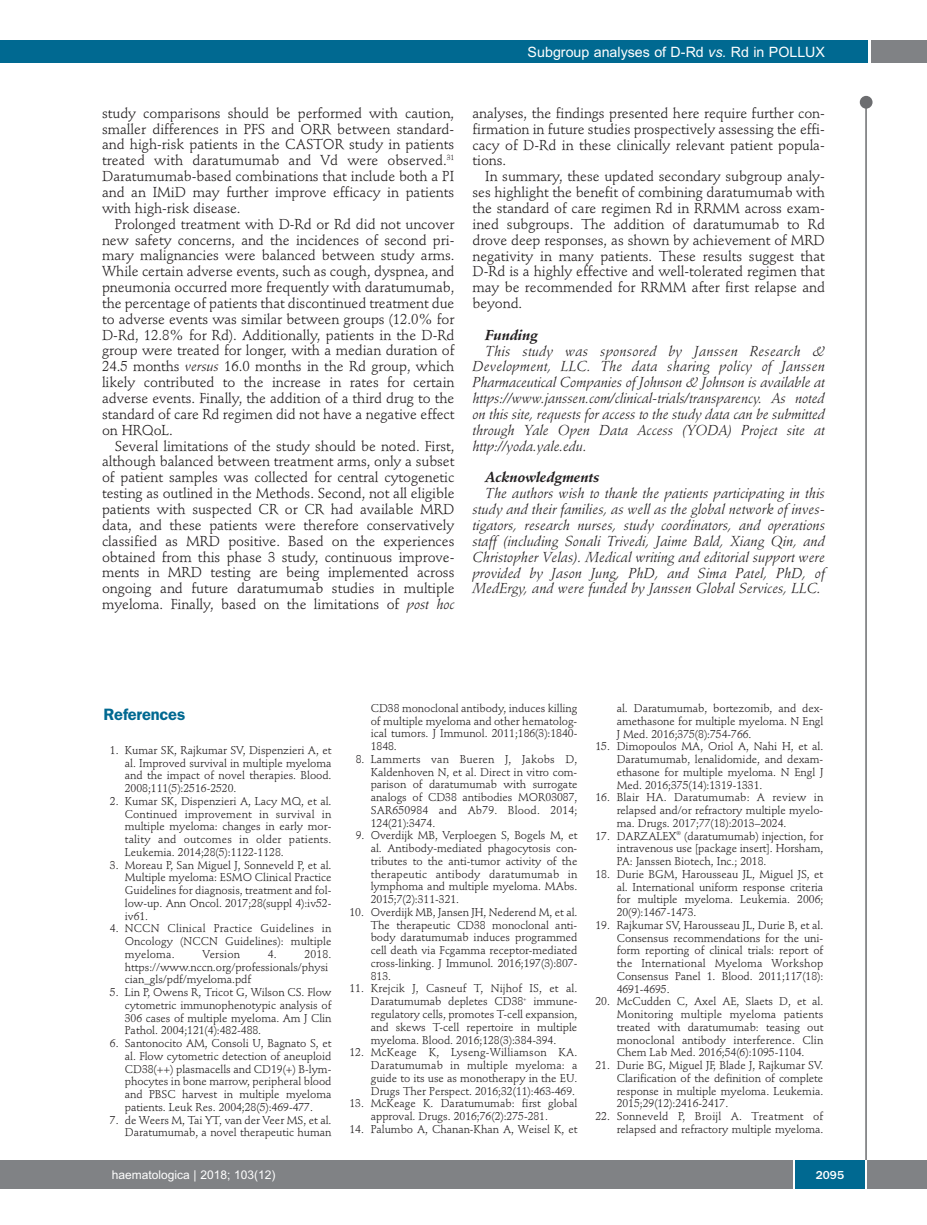
<style>
.page{position:relative;width:927px;height:1225px;background:#fff}
.page>*{position:absolute;margin:0;border:0;box-sizing:border-box;transform-origin:0 0}
.t1{font:600 16.5px "Franklin Gothic";letter-spacing:-.01em;color:#006991}
.t2{font:14.25px/15.9px "Stempel Schneidler";letter-spacing:-.005em;color:#231f20;text-align:justify}
.t3{font:italic 14.25px/15.9px "Stempel Schneidler";color:#231f20;text-align:justify}
.t4{font:14.25px "Arial";color:#fff}
.t5{font:italic 700 14.25px "Stempel Schneidler";letter-spacing:-.005em;color:#231f20}
.t6{font:12px "Arial";color:#fff}
.t7{font:500 12px "Franklin Gothic";color:#fff}
.t8{font:11.25px/12.8px "Stempel Schneidler";letter-spacing:-.005em;color:#231f20;text-align:justify}
.t9{font:11.25px "Stempel Schneidler";letter-spacing:.015em;color:#231f20}
.s1{font-style:italic}
</style>
<div class="page">
<div style="left:860px;top:96px;width:12px;height:13px;background:#6c6d70;border-radius:50%"></div>
<hr style="left:865px;top:98px;width:2px;height:1062px;background:#6c6d70">
<div style="left:871px;top:40px;width:56px;height:22px;background:#808285"></div>
<div style="left:18px;top:40px;width:849px;height:22px;background:#006991"></div>
<div style="left:17px;top:1160px;width:910px;height:28px;background:#808285"></div>
<div style="left:795px;top:1160px;width:70px;height:28px;background:#006991"></div>
<hr style="left:793px;top:1160px;width:2px;height:28px;background:#fff">
<hr style="left:865px;top:1160px;width:2px;height:28px;background:#fff">
<div style="left:0;top:40px;width:19px;height:22px;background:#006991"></div>
<div style="left:0;top:1160px;width:18px;height:28px;background:#808285"></div>
<p class="t4" style="left:528px;top:44px;width:299px">Subgroup analyses of D-Rd <span class="s1">vs.</span> Rd in POLLUX</p>
<p class="t2" style="left:102px;top:106px;width:354px">study comparisons should be performed with caution, smaller differences in PFS and ORR between standard&shy;and high-risk patients in the CASTOR study in patients treated with daratumumab and Vd were observed.<sup>31<br></sup>Daratumumab-based combinations that include both a PI and an IMiD may further improve efficacy in patients with high-risk disease.</p>
<p class="t2" style="left:102px;top:217px;width:354px;text-indent:13px">Prolonged treatment with D-Rd or Rd did not uncover new safety concerns, and the incidences of second pri&shy;mary malignancies were balanced between study arms.<br>While certain adverse events, such as cough, dyspnea, and pneumonia occurred more frequently with daratumumab, the percentage of patients that discontinued treatment due to adverse events was similar between groups (12.0% for D-Rd, 12.8% for Rd). Additionally, patients in the D-Rd group were treated for longer, with a median duration of 24.5 months <span class="s1">versus</span> 16.0 months in the Rd group, which likely contributed to the increase in rates for certain adverse events. Finally, the addition of a third drug to the standard of care Rd regimen did not have a negative effect on HRQoL.</p>
<p class="t2" style="left:102px;top:439px;width:354px;text-indent:13px">Several limitations of the study should be noted. First, although balanced between treatment arms, only a subset of patient samples was collected for central cytogenetic testing as outlined in the Methods. Second, not all eligible patients with suspected CR or CR had available MRD data, and these patients were therefore conservatively classified as MRD positive. Based on the experiences obtained from this phase 3 study, continuous improve&shy;ments in MRD testing are being implemented across ongoing and future daratumumab studies in multiple myeloma. Finally, based on the limitations of <span class="s1">post hoc</span></p>
<p class="t2" style="left:472px;top:106px;width:354px">analyses, the findings presented here require further con&shy;firmation in future studies prospectively assessing the effi&shy;cacy of D-Rd in these clinically relevant patient popula&shy;tions.</p>
<p class="t2" style="left:472px;top:170px;width:354px;text-indent:13px">In summary, these updated secondary subgroup analy&shy;ses highlight the benefit of combining daratumumab with the standard of care regimen Rd in RRMM across exam&shy;ined subgroups. The addition of daratumumab to Rd drove deep responses, as shown by achievement of MRD negativity in many patients. These results suggest that D-Rd is a highly effective and well-tolerated regimen that may be recommended for RRMM after first relapse and beyond.</p>
<p class="t5" style="left:485px;top:329px;width:54px">Funding</p>
<p class="t3" style="left:472px;top:344px;width:354px;text-indent:13px">This study was sponsored by Janssen Research &amp; Development, LLC. The data sharing policy of Janssen Pharmaceutical Companies of Johnson &amp; Johnson is available at https://www.janssen.com/clinical-trials/transparency. As noted on this site, requests for access to the study data can be submitted through Yale Open Data Access (YODA) Project site at http://yoda.yale.edu.</p>
<p class="t5" style="left:485px;top:471px;width:116px">Acknowledgments</p>
<p class="t3" style="left:472px;top:487px;width:354px;text-indent:13px">The authors wish to thank the patients participating in this study and their families, as well as the global network of inves&shy;tigators, research nurses, study coordinators, and operations staff (including Sonali Trivedi, Jaime Bald, Xiang Qin, and Christopher Velas). Medical writing and editorial support were provided by Jason Jung, PhD, and Sima Patel, PhD, of MedErgy, and were funded by Janssen Global Services, LLC.</p>
<h1 class="t1" style="left:104px;top:708px;width:83px">References</h1>
<p class="t8" style="left:125px;top:745px;width:208px;text-indent:-15px">1. Kumar SK, Rajkumar SV, Dispenzieri A, et al. Improved survival in multiple myeloma and the impact of novel therapies. Blood.<br>2008;111(5):2516-2520.</p>
<p class="t8" style="left:125px;top:796px;width:208px;text-indent:-15px">2. Kumar SK, Dispenzieri A, Lacy MQ, et al.<br>Continued improvement in survival in multiple myeloma: changes in early mor&shy;tality and outcomes in older patients.<br>Leukemia. 2014;28(5):1122-1128.</p>
<p class="t8" style="left:125px;top:859px;width:208px;text-indent:-15px">3. Moreau P, San Miguel J, Sonneveld P, et al.<br>Multiple myeloma: ESMO Clinical Practice Guidelines for diagnosis, treatment and fol&shy;low-up. Ann Oncol. 2017;28(suppl 4):iv52- iv61.</p>
<p class="t8" style="left:125px;top:923px;width:208px;text-indent:-15px">4. NCCN Clinical Practice Guidelines in Oncology (NCCN Guidelines): multiple myeloma.</p>
<p class="t8" style="left:125px;top:948px;width:208px;text-align:left;text-indent:180px">2018. https://www.nccn.org/professionals/physi cian_gls/pdf/myeloma.pdf</p>
<p class="t8" style="left:125px;top:987px;width:208px;text-indent:-15px">5. Lin P, Owens R, Tricot G, Wilson CS. Flow cytometric immunophenotypic analysis of 306 cases of multiple myeloma. Am J Clin Pathol. 2004;121(4):482-488.</p>
<p class="t8" style="left:125px;top:1038px;width:208px;text-indent:-15px">6. Santonocito AM, Consoli U, Bagnato S, et al. Flow cytometric detection of aneuploid CD38(++) plasmacells and CD19(+) B-lym&shy;phocytes in bone marrow, peripheral blood and PBSC harvest in multiple myeloma patients. Leuk Res. 2004;28(5):469-477.</p>
<p class="t8" style="left:110px;top:1114px;width:223px;text-align:right">7. de Weers M, Tai YT, van der Veer MS, et al.<br>Daratumumab, a novel therapeutic human</p>
<p class="t9" style="left:202px;top:949px;width:39px">Version</p>
<p class="t8" style="left:268px;top:948px;width:10px">4.</p>
<p class="t8" style="left:371px;top:703px;width:208px">CD38 monoclonal antibody, induces killing of multiple myeloma and other hematolog&shy;ical tumors. J Immunol. 2011;186(3):1840- 1848.</p>
<p class="t8" style="left:371px;top:754px;width:208px;text-indent:-15px">8. Lammerts van Bueren J, Jakobs D, Kaldenhoven N, et al. Direct in vitro com&shy;parison of daratumumab with surrogate analogs of CD38 antibodies MOR03087, SAR650984 and Ab79. Blood. 2014; 124(21):3474.</p>
<p class="t8" style="left:371px;top:830px;width:208px;text-indent:-15px">9. Overdijk MB, Verploegen S, Bogels M, et al. Antibody-mediated phagocytosis con&shy;tributes to the anti-tumor activity of the therapeutic antibody daratumumab in lymphoma and multiple myeloma. MAbs.<br>2015;7(2):311-321.</p>
<p class="t8" style="left:371px;top:907px;width:208px;text-indent:-21px">10. Overdijk MB, Jansen JH, Nederend M, et al.<br>The therapeutic CD38 monoclonal anti&shy;body daratumumab induces programmed cell death via Fcgamma receptor-mediated cross-linking. J Immunol. 2016;197(3):807- 813.</p>
<p class="t8" style="left:371px;top:983px;width:208px;text-indent:-21px">11. Krejcik J, Casneuf T, Nijhof IS, et al.<br>Daratumumab depletes CD38<sup>+</sup> immune&shy;regulatory cells, promotes T-cell expansion, and skews T-cell repertoire in multiple myeloma. Blood. 2016;128(3):384-394.</p>
<p class="t8" style="left:371px;top:1047px;width:208px;text-indent:-21px">12. McKeage K, Lyseng-Williamson KA.<br>Daratumumab in multiple myeloma: a guide to its use as monotherapy in the EU.<br>Drugs Ther Perspect. 2016;32(11):463-469.</p>
<p class="t8" style="left:371px;top:1098px;width:208px;text-indent:-21px">13. McKeage K. Daratumumab: first global approval. Drugs. 2016;76(2):275-281.</p>
<p class="t8" style="left:349px;top:1123px;width:229px">14. Palumbo A, Chanan-Khan A, Weisel K, et</p>
<p class="t8" style="left:617px;top:703px;width:208px">al. Daratumumab, bortezomib, and dex&shy;amethasone for multiple myeloma. N Engl J Med. 2016;375(8):754-766.</p>
<p class="t8" style="left:617px;top:741px;width:208px;text-indent:-21px">15. Dimopoulos MA, Oriol A, Nahi H, et al.<br>Daratumumab, lenalidomide, and dexam&shy;ethasone for multiple myeloma. N Engl J Med. 2016;375(14):1319-1331.</p>
<p class="t8" style="left:617px;top:792px;width:208px;text-indent:-21px">16. Blair HA. Daratumumab: A review in relapsed and/or refractory multiple myelo&shy;ma. Drugs. 2017;77(18):2013–2024.</p>
<p class="t8" style="left:617px;top:830px;width:208px;text-indent:-21px">17. DARZALEX<sup>®</sup> (daratumumab) injection, for intravenous use [package insert]. Horsham, PA: Janssen Biotech, Inc.; 2018.</p>
<p class="t8" style="left:617px;top:868px;width:208px;text-indent:-21px">18. Durie BGM, Harousseau JL, Miguel JS, et al. International uniform response criteria for multiple myeloma. Leukemia. 2006; 20(9):1467-1473.</p>
<p class="t8" style="left:617px;top:919px;width:208px;text-indent:-21px">19. Rajkumar SV, Harousseau JL, Durie B, et al.<br>Consensus recommendations for the uni&shy;form reporting of clinical trials: report of the International Myeloma Workshop Consensus Panel 1. Blood. 2011;117(18):<br>4691-4695.</p>
<p class="t8" style="left:617px;top:996px;width:208px;text-indent:-21px">20. McCudden C, Axel AE, Slaets D, et al.<br>Monitoring multiple myeloma patients treated with daratumumab: teasing out monoclonal antibody interference. Clin Chem Lab Med. 2016;54(6):1095-1104.</p>
<p class="t8" style="left:617px;top:1060px;width:208px;text-indent:-21px">21. Durie BG, Miguel JF, Blade J, Rajkumar SV.<br>Clarification of the definition of complete response in multiple myeloma. Leukemia.<br>2015;29(12):2416-2417.</p>
<p class="t8" style="left:595px;top:1111px;width:229px;text-align:right">22. Sonneveld P, Broijl A. Treatment of relapsed and refractory multiple myeloma.</p>
<p class="t6" style="left:112px;top:1167px;width:165px">haematologica | 2018; 103(12)</p>
<p class="t7" style="left:816px;top:1167px;width:30px">2095</p>
</div>
